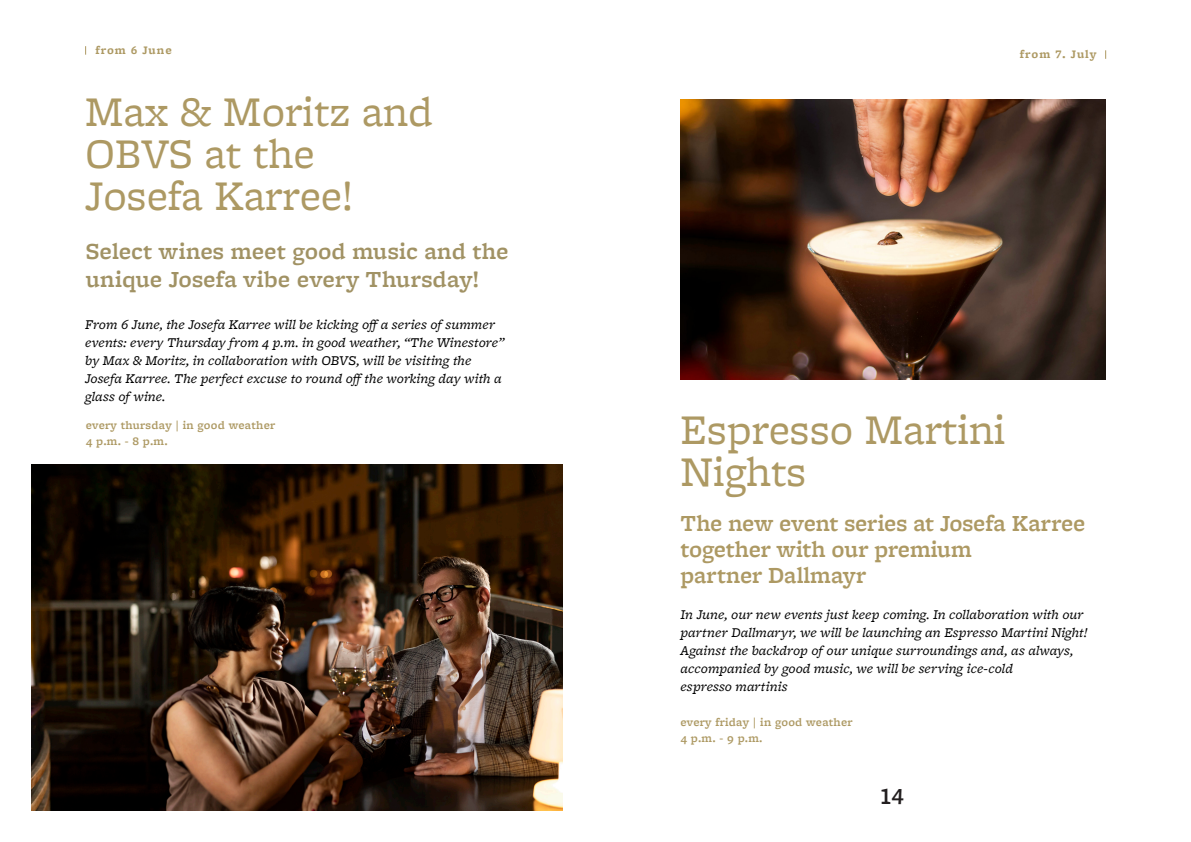
<style>
.page{position:relative;width:1191px;height:842px;background:#fff}
.page>*{position:absolute;margin:0;border:0;box-sizing:border-box;transform-origin:0 0}
.t1{font:44px/42px "Freight Micro Pro";color:#ad9963}
.t2{font:600 24px/26px "Freight Micro Pro";color:#ad9963}
.t3{font:600 24px/28px "Freight Micro Pro";letter-spacing:.005em;color:#a19264}
.t4{font:600 24px "Freight Micro Pro";color:#231f20}
.t5{font:italic 14px/18px "Freight Micro Pro";letter-spacing:.005em;color:#000001}
.t6{font:600 12px "Freight Micro Pro";letter-spacing:.02em;color:#ad9963}
.t7{font:700 12px "Freight Micro Pro";letter-spacing:.08em;color:#ad9963}
</style>
<div class="page">
<img style="left:680px;top:99px;width:426px;height:281px">
<img style="left:31px;top:465px;width:532px;height:346px">
<p class="t7" style="left:95px;top:42px;width:78px">from 6 June</p>
<p class="t7" style="left:1019px;top:46px;width:78px">from 7. July</p>
<p class="t1" style="left:85px;top:90px;width:349px">Max &amp; Moritz and<br>OBVS at the</p>
<p class="t1" style="left:85px;top:174px;width:269px">Josefa Karree!</p>
<p class="t3" style="left:86px;top:237px;width:424px">Select wines meet good music and the unique Josefa vibe every Thursday!</p>
<p class="t5" style="left:85px;top:315px;width:421px">From 6 June, the Josefa Karree will be kicking off a series of summer events: every Thursday from 4 p.m. in good weather, “The Winestore” by Max &amp; Moritz, in collaboration with OBVS, will be visiting the</p>
<p class="t5" style="left:85px;top:369px;width:418px">Josefa Karree. The perfect excuse to round off the working day with a glass of wine.</p>
<p class="t6" style="left:86px;top:417px;width:191px">every thursday | in good weather</p>
<p class="t6" style="left:86px;top:433px;width:83px">4 p.m. - 8 p.m.</p>
<p class="t1" style="left:680px;top:407px;width:326px">Espresso Martini</p>
<p class="t1" style="left:680px;top:449px;width:127px">Nights</p>
<p class="t2" style="left:680px;top:509px;width:406px">The new event series at Josefa Karree together with our premium</p>
<p class="t2" style="left:680px;top:561px;width:187px">partner Dallmayr</p>
<p class="t5" style="left:680px;top:604px;width:408px">In June, our new events just keep coming. In collaboration with our partner Dallmaryr, we will be launching an Espresso Martini Night!<br>Against the backdrop of our unique surroundings and, as always,</p>
<p class="t5" style="left:680px;top:658px;width:334px">accompanied by good music, we will be serving ice-cold</p>
<p class="t5" style="left:680px;top:676px;width:109px">espresso martinis</p>
<p class="t6" style="left:680px;top:713px;width:174px">every friday | in good weather</p>
<p class="t6" style="left:680px;top:729px;width:83px">4 p.m. - 9 p.m.</p>
<p class="t4" style="left:879px;top:780px;width:25px">14</p>
</div>
